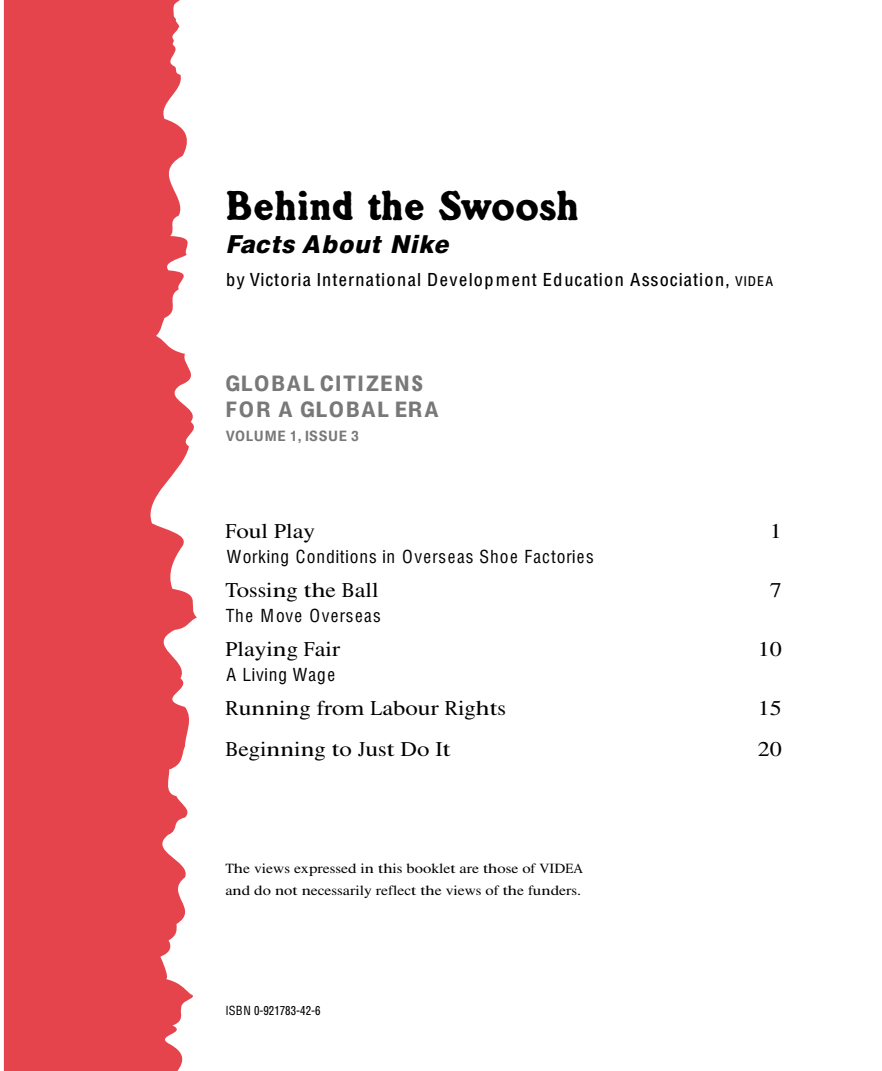
<style>
.page{position:relative;width:882px;height:1071px;background:#fff}
.page>*{position:absolute;margin:0;border:0;box-sizing:border-box;transform-origin:0 0}
.t1{font:42px "Gorilla IT Cby BT";color:#000}
.t2{font:italic 24.5px "Helvetica LTMM 800 1000";color:#000}
.t3{font:21px "Times LTMM 1 1000";color:#000;scale:.74 1}
.t4{font:21px/26.2px "Helvetica LTMM 534 1000";letter-spacing:.08em;color:#787878}
.t5{font:21px "Times LTMM 1 1000";color:#000;scale:.81 1}
.t6{font:21px "Times LTMM 1 1000";color:#000;scale:.79 1}
.t7{font:21px "Times LTMM 1 1000";color:#000;scale:.77 1}
.t8{font:17.5px "Helvetica LTMM 1 1000";letter-spacing:.055em;color:#000}
.t9{font:17.5px "Helvetica LTMM 134 1000";letter-spacing:.085em;color:#000}
.t10{font:14px/21.9px "Times LTMM 1 1000";color:#000;scale:.88 1}
.t11{font:14px "Helvetica LTMM 467 1000";letter-spacing:.04em;color:#787878}
.t12{font:12.25px "Helvetica LTMM 1 667";color:#000}
.s1{font-family:"Helvetica LTMM 800 933"}
.s2{font-family:"Helvetica LTMM 800 867"}
.s3{font-family:"Helvetica LTMM 134 933"}
.s4{font-family:"Helvetica LTMM 134 667"}
.s5{font-size:13.12px}
.s6{font-family:"Helvetica LTMM 134 933";font-size:13.12px}
.s7{font-family:"Helvetica LTMM 600 867"}
.s8{font-family:"Helvetica LTMM 667 401"}
.s9{font-family:"Helvetica LTMM 534 933"}
.s10{font-family:"Helvetica LTMM 467 867"}
.s11{font-family:"Helvetica LTMM 534 667"}
.s12{font-family:"Helvetica LTMM 534 467"}
.s13{font-family:"Times LTMM"}
.s14{font-family:"Times LTMM 1 334"}
.s15{font-family:"Helvetica LTMM 1 600"}
.s16{font-family:"Times LTMM 1 467"}
.s17{font-family:"Times LTMM 1 267"}
.s18{font-family:"Times LTMM 1 933"}
.s19{font-family:"Helvetica LTMM 1 1000"}
</style>
<div class="page">
<svg style="left:4px;top:0;width:193px;height:1071px;background:#e8575e"></svg>
<h1 class="t1" style="left:225px;top:180px;width:355px">Behind the Swoosh</h1>
<h2 class="t2" style="left:225px;top:229px;width:230px"><span class="s1">Fac</span>t<span class="s2">s</span> About Nik<span class="s1">e</span></h2>
<p class="t9" style="left:226px;top:269px;width:548px">by V<span class="s3">ict</span>or<span class="s3">i</span>a <span class="s3">I</span>n<span class="s3">t</span>erna<span class="s3">ti</span>ona<span class="s3">l</span> Deve<span class="s3">l</span>opmen<span class="s3">t</span> Edu<span class="s3">c</span>a<span class="s3">ti</span>on Asso<span class="s3">ci</span>a<span class="s3">ti</span>on<span class="s4">,</span> <span class="s5">V</span><span class="s6">I</span><span class="s5">DEA</span></p>
<h3 class="t4" style="left:225px;top:369px;width:215px">G<span class="s7">L</span>OBA<span class="s7">L C</span>ITIZ<span class="s7">E</span>N<span class="s8">S<br></span><span class="s9">F</span>OR A G<span class="s7">L</span>OBA<span class="s7">L E</span>RA</h3>
<p class="t11" style="left:226px;top:428px;width:135px">VO<span class="s10">L</span>UME <span class="s10">1</span><span class="s11">,</span> <span class="s12">I</span>SSUE <span class="s10">3</span></p>
<h3 class="t6" style="left:225px;top:518px;width:115px"><span class="s13">F</span>oul <span class="s14">P</span>lay</h3>
<h3 class="t7" style="left:770px;top:518px;width:17px">1</h3>
<p class="t8" style="left:227px;top:545px;width:368px">Work<span class="s15">i</span>ng Cond<span class="s15">i</span>t<span class="s15">i</span>ons <span class="s15">i</span>n Overseas Shoe Factor<span class="s15">i</span>es</p>
<h3 class="t6" style="left:225px;top:577px;width:195px"><span class="s13">T</span>ossing the <span class="s13">B</span>all</h3>
<h3 class="t7" style="left:770px;top:577px;width:17px">7</h3>
<p class="t8" style="left:226px;top:605px;width:156px">The Move Overseas</p>
<h3 class="t3" style="left:225px;top:636px;width:157px"><span class="s14">P</span>laying <span class="s13">F</span>ai<span class="s16">r</span></h3>
<h3 class="t7" style="left:758px;top:636px;width:33px">10</h3>
<p class="t8" style="left:226px;top:664px;width:110px">A L<span class="s15">i</span>v<span class="s15">i</span>ng Wage</p>
<h3 class="t5" style="left:225px;top:695px;width:348px"><span class="s13">R</span>unning f<span class="s16">r</span>om <span class="s13">L</span>abou<span class="s16">r</span> <span class="s13">R</span>ights</h3>
<h3 class="t7" style="left:758px;top:695px;width:33px">15</h3>
<h3 class="t3" style="left:225px;top:736px;width:306px"><span class="s13">B</span>eginning to <span class="s13">J</span>ust Do <span class="s17">I</span>t</h3>
<h3 class="t7" style="left:758px;top:736px;width:33px">20</h3>
<p class="t10" style="left:225px;top:856px;width:408px"><span class="s13">T</span>he views exp<span class="s16">r</span>essed in this boo<span class="s18">k</span>let a<span class="s16">r</span>e those of <span class="s13">V</span><span class="s17">I</span>D<span class="s13">EA </span>and do not necessa<span class="s16">r</span>ily <span class="s16">r</span>eflect the views of the funde<span class="s16">r</span>s.</p>
<p class="t12" style="left:225px;top:1003px;width:97px"><span class="s19">ISBN</span> 0<span class="s19">-</span>921783<span class="s19">-</span>42<span class="s19">-</span>6</p>
</div>
